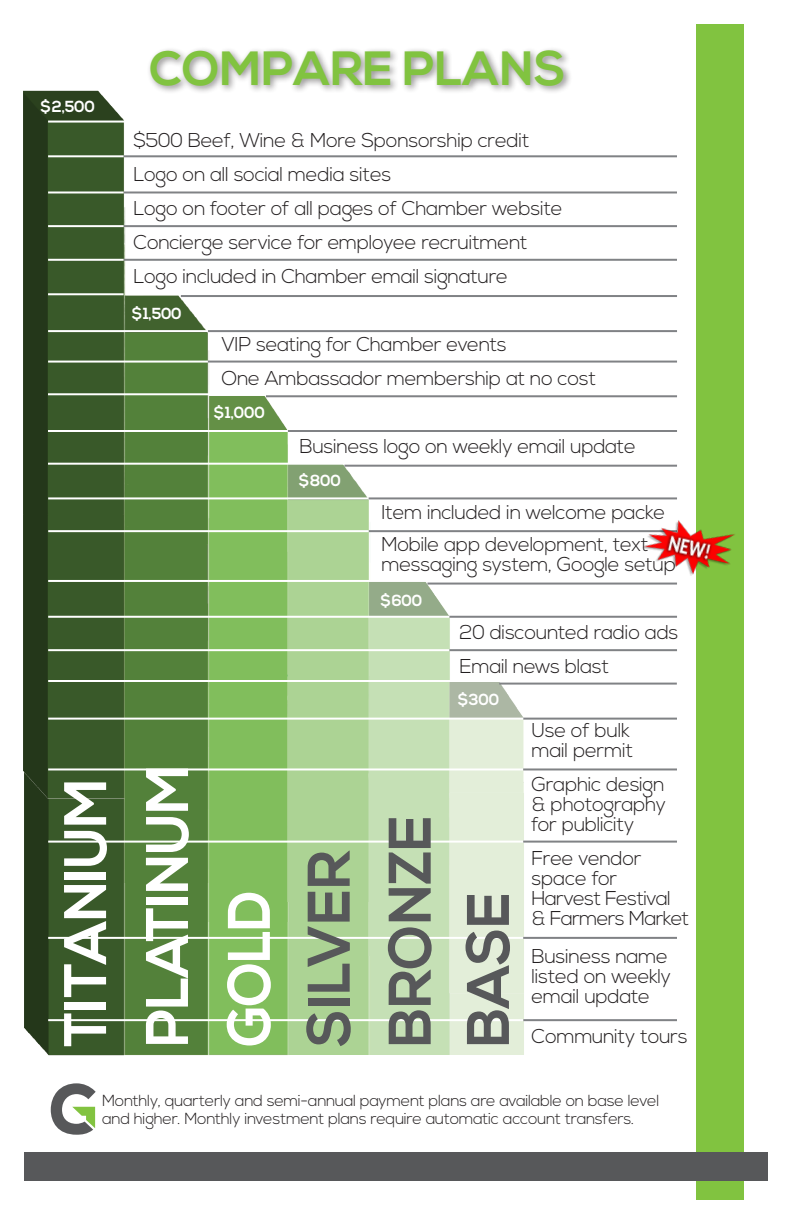
<style>
.page{position:relative;width:792px;height:1224px;background:#fff}
.page>*{position:absolute;margin:0;border:0;box-sizing:border-box;transform-origin:0 0}
.t1{font:700 60px "Nexa";letter-spacing:-.02em;color:#fff;scale:.95 1}
.t2{font:700 60px "Nexa";color:#57585a;scale:.95 1}
.t3{font:700 48px "Nexa";color:#81c340}
.t4{font:300 20px/34px "Nexa";letter-spacing:-.02em;color:#231f20}
.t5{font:300 20px/20px "Nexa";letter-spacing:-.04em;color:#231f20}
.t6{font:300 16px/18px "Nexa";letter-spacing:-.02em;color:#231f20}
.t7{font:700 16px "Nexa";letter-spacing:-.02em;color:#fff;scale:.95 1}
</style>
<div class="page">
<div style="left:210px;top:922px;width:80px;height:133px;background:#81be5c"></div>
<div style="left:126px;top:883px;width:84px;height:173px;background:#53813a"></div>
<img style="left:24px;top:800px;width:102px;height:256px">
<img style="left:24px;top:91px;width:101px;height:709px">
<img style="left:124px;top:293px;width:86px;height:590px">
<img style="left:208px;top:395px;width:82px;height:527px">
<img style="left:448px;top:683px;width:77px;height:312px">
<div style="left:696px;top:24px;width:48px;height:1176px;background:#81c340"></div>
<div style="left:24px;top:1152px;width:744px;height:29px;background:#57585a"></div>
<hr style="left:124px;top:225px;width:553px;height:2px;background:#808285">
<hr style="left:124px;top:259px;width:553px;height:2px;background:#808285">
<hr style="left:208px;top:361px;width:469px;height:2px;background:#808285">
<hr style="left:208px;top:330px;width:469px;height:2px;background:#808285">
<hr style="left:499px;top:683px;width:178px;height:2px;background:#808285">
<hr style="left:181px;top:295px;width:496px;height:2px;background:#808285">
<hr style="left:287px;top:430px;width:390px;height:2px;background:#808285">
<hr style="left:124px;top:191px;width:553px;height:2px;background:#808285">
<hr style="left:124px;top:155px;width:553px;height:2px;background:#808285">
<hr style="left:369px;top:530px;width:308px;height:2px;background:#808285">
<hr style="left:427px;top:583px;width:250px;height:2px;background:#808285">
<hr style="left:449px;top:616px;width:228px;height:2px;background:#808285">
<hr style="left:523px;top:718px;width:154px;height:2px;background:#808285">
<hr style="left:48px;top:361px;width:160px;height:2px;background:#fff">
<hr style="left:48px;top:393px;width:480px;height:2px;background:#fff">
<hr style="left:48px;top:191px;width:76px;height:2px;background:#fff">
<hr style="left:48px;top:155px;width:76px;height:2px;background:#fff">
<hr style="left:48px;top:121px;width:81px;height:2px;background:#fff">
<hr style="left:48px;top:430px;width:240px;height:2px;background:#fff">
<hr style="left:48px;top:580px;width:378px;height:2px;background:#fff">
<hr style="left:48px;top:530px;width:321px;height:2px;background:#fff">
<hr style="left:48px;top:497px;width:480px;height:2px;background:#fff">
<hr style="left:48px;top:463px;width:480px;height:2px;background:#fff">
<hr style="left:48px;top:330px;width:160px;height:2px;background:#fff">
<hr style="left:48px;top:293px;width:76px;height:2px;background:#fff">
<hr style="left:48px;top:259px;width:76px;height:2px;background:#fff">
<hr style="left:48px;top:225px;width:76px;height:2px;background:#fff">
<div style="left:146px;top:46px;width:426px;height:48px;background:#231f20;opacity:.49"></div>
<svg style="left:51px;top:1083px;width:45px;height:52px"></svg>
<hr style="left:48px;top:616px;width:401px;height:2px;background:#fff">
<hr style="left:48px;top:680px;width:451px;height:2px;background:#fff">
<hr style="left:48px;top:718px;width:475px;height:2px;background:#fff">
<hr style="left:48px;top:768px;width:475px;height:2px;background:#fff">
<hr style="left:48px;top:841px;width:538px;height:2px;background:#fff">
<hr style="left:48px;top:937px;width:528px;height:2px;background:#fff">
<hr style="left:266px;top:395px;width:411px;height:2px;background:#808285">
<hr style="left:344px;top:465px;width:333px;height:2px;background:#808285">
<hr style="left:369px;top:497px;width:308px;height:2px;background:#808285">
<hr style="left:523px;top:768px;width:154px;height:2px;background:#808285">
<hr style="left:523px;top:841px;width:154px;height:2px;background:#808285">
<hr style="left:523px;top:937px;width:154px;height:2px;background:#808285">
<hr style="left:523px;top:1019px;width:154px;height:2px;background:#808285">
<hr style="left:48px;top:1019px;width:475px;height:2px;background:#fff">
<hr style="left:449px;top:649px;width:228px;height:2px;background:#808285">
<hr style="left:48px;top:649px;width:401px;height:2px;background:#fff">
<img style="left:636px;top:520px;width:99px;height:63px">
<p class="t7" style="left:40px;top:97px;width:59px">$2,500</p>
<p class="t1" style="left:51px;top:1047px;width:284px;rotate:-90deg">TITANIUM</p>
<p class="t3" style="left:149px;top:41px;width:418px">COMPARE PLANS</p>
<p class="t4" style="left:134px;top:124px;width:398px">$500 Beef, Wine &amp; More Sponsorship credit</p>
<p class="t4" style="left:134px;top:158px;width:259px">Logo on all social media sites</p>
<p class="t4" style="left:134px;top:192px;width:431px">Logo on footer of all pages of Chamber website</p>
<p class="t4" style="left:134px;top:226px;width:396px">Concierge service for employee recruitment</p>
<p class="t4" style="left:134px;top:260px;width:376px">Logo included in Chamber email signature</p>
<p class="t7" style="left:132px;top:304px;width:55px">$1,500</p>
<p class="t1" style="left:133px;top:1047px;width:299px;rotate:-90deg">PLATINUM</p>
<p class="t4" style="left:222px;top:328px;width:287px">VIP seating for Chamber events</p>
<p class="t4" style="left:222px;top:362px;width:376px">One Ambassador membership at no cost</p>
<p class="t7" style="left:214px;top:404px;width:56px">$1,000</p>
<p class="t1" style="left:215px;top:1047px;width:166px;rotate:-90deg">GOLD</p>
<p class="t4" style="left:300px;top:430px;width:338px">Business logo on weekly email update</p>
<p class="t7" style="left:298px;top:472px;width:46px">$800</p>
<p class="t2" style="left:294px;top:1047px;width:208px;rotate:-90deg">SILVER</p>
<p class="t4" style="left:382px;top:496px;width:285px">Item included in welcome packe</p>
<p class="t4" style="left:382px;top:528px;width:269px">Mobile app development, text</p>
<p class="t4" style="left:382px;top:548px;width:296px">messaging system, Google setup</p>
<p class="t7" style="left:380px;top:591px;width:46px">$600</p>
<p class="t2" style="left:375px;top:1047px;width:245px;rotate:-90deg">BRONZE</p>
<p class="t4" style="left:460px;top:616px;width:221px">20 discounted radio ads<br>Email news blast</p>
<p class="t7" style="left:458px;top:690px;width:46px">$300</p>
<p class="t2" style="left:454px;top:1047px;width:164px;rotate:-90deg">BASE</p>
<p class="t4" style="left:532px;top:714px;width:100px">Use of bulk</p>
<p class="t4" style="left:532px;top:734px;width:103px">mail permit</p>
<p class="t4" style="left:532px;top:768px;width:135px">Graphic design</p>
<p class="t4" style="left:532px;top:788px;width:136px">&amp; photography</p>
<p class="t4" style="left:532px;top:808px;width:112px">for publicity<br>Free vendor</p>
<p class="t5" style="left:532px;top:869px;width:141px">space for<br>Harvest Festival</p>
<p class="t5" style="left:532px;top:909px;width:159px">&amp; Farmers Market</p>
<p class="t4" style="left:532px;top:940px;width:138px">Business name</p>
<p class="t4" style="left:532px;top:960px;width:141px">listed on weekly</p>
<p class="t4" style="left:532px;top:980px;width:120px">email update</p>
<p class="t4" style="left:532px;top:1020px;width:158px">Community tours</p>
<p class="t6" style="left:102px;top:1092px;width:559px">Monthly, quarterly and semi-annual payment plans are available on base level and higher. Monthly investment plans require automatic account transfers.</p>
</div>
